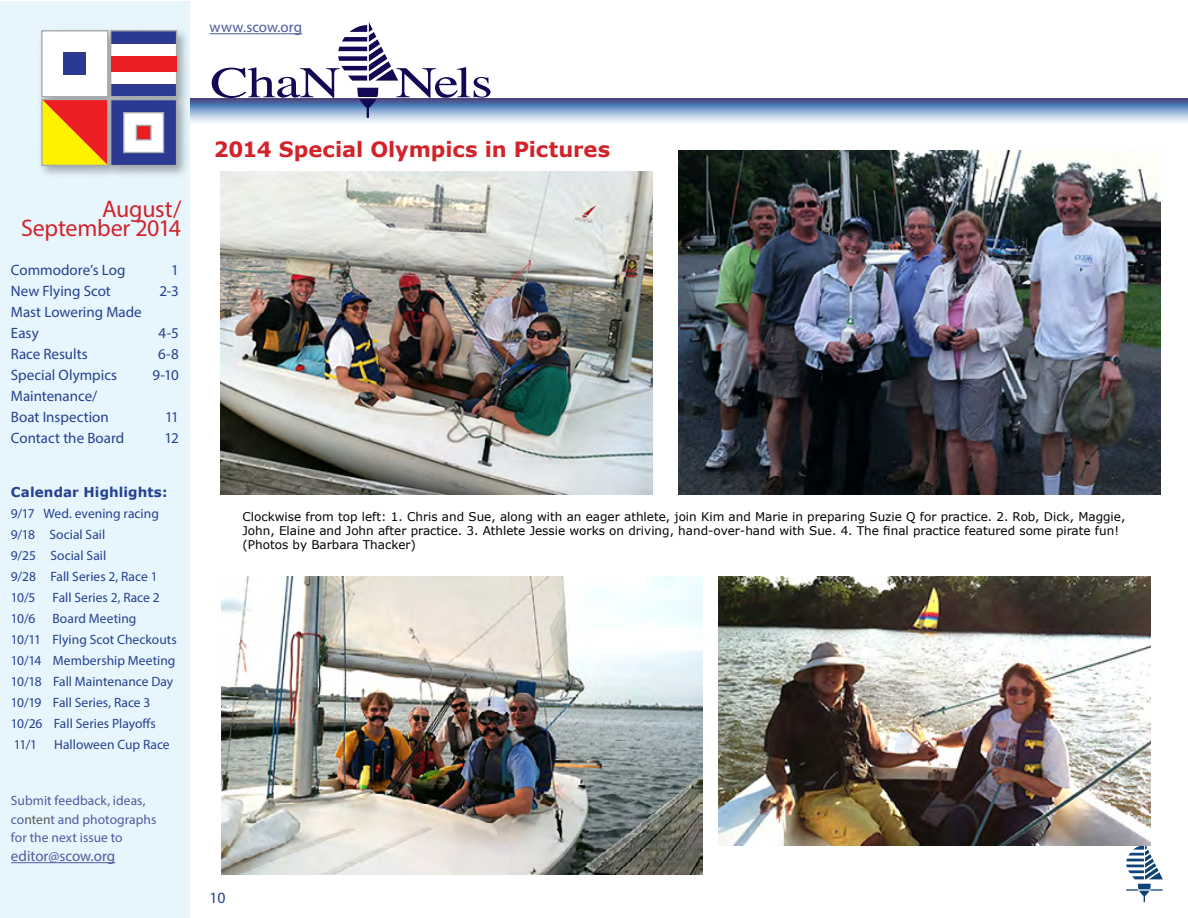
<style>
.page{position:relative;width:1188px;height:918px;background:#fff}
.page>*{position:absolute;margin:0;border:0;box-sizing:border-box;transform-origin:0 0}
.t1{font:43.95px "Times";letter-spacing:-.015em;color:#120853;scale:1.29 1}
.t2{font:24px/18.8px "Myriad Pro";letter-spacing:-.01em;color:#d2232a;text-align:right}
.t3{font:700 21px "Verdana";letter-spacing:-.005em;color:#d2232a}
.t4{font:15.75px "Myriad Pro";color:#25408f}
.t5{font:15px/21px "Myriad Pro";color:#25408f}
.t6{font:15px "Myriad Pro";color:#4f5b9e}
.t7{font:13.5px/21px "Myriad Pro";color:#25408f}
.t8{font:13.5px/18.8px "Myriad Pro";letter-spacing:.005em;color:#4f5b9e}
.t9{font:700 13.5px "Verdana";letter-spacing:.005em;color:#25408f}
.t10{font:12px/14.4px "Verdana";color:#000}
.s1{color:#58595b}
</style>
<div class="page">
<div style="left:0;top:1px;width:190px;height:916px;background:#e7f6fd"></div>
<hr style="left:210px;top:33px;width:92px;height:1px;background:#4f5b9e">
<div style="left:38px;top:26px;width:153px;height:153px;background:#000;opacity:.32"></div>
<div style="left:42px;top:31px;width:66px;height:66px;background:#fff"></div>
<div style="left:41px;top:30px;width:67px;height:67px;border:1px solid #a7a9ac"></div>
<div style="left:63px;top:52px;width:23px;height:23px;background:#2b3990"></div>
<div style="left:111px;top:31px;width:66px;height:66px;background:#2b3990"></div>
<div style="left:111px;top:44px;width:66px;height:39px;background:#fff"></div>
<div style="left:110px;top:30px;width:67px;height:67px;border:1px solid #a7a9ac"></div>
<div style="left:111px;top:56px;width:66px;height:15px;background:#ed1d24"></div>
<svg style="left:43px;top:101px;width:63px;height:63px;background:#f58911"></svg>
<div style="left:41px;top:99px;width:67px;height:67px;border:1px solid #a7a9ac"></div>
<div style="left:111px;top:100px;width:66px;height:66px;background:#2b3990"></div>
<div style="left:110px;top:99px;width:67px;height:67px;border:1px solid #a7a9ac"></div>
<div style="left:124px;top:113px;width:40px;height:40px;background:#fff"></div>
<div style="left:123px;top:112px;width:41px;height:41px;border:1px solid #a7a9ac"></div>
<div style="left:136px;top:125px;width:15px;height:15px;background:#ed1d24"></div>
<div style="left:136px;top:125px;width:16px;height:15px;border:1px solid #a7a9ac"></div>
<svg style="left:190px;top:99px;width:997px;height:26px"></svg>
<svg style="left:338px;top:22px;width:60px;height:59px"></svg>
<svg style="left:357px;top:88px;width:21px;height:30px"></svg>
<svg style="left:1126px;top:846px;width:37px;height:56px"></svg>
<img style="left:719px;top:576px;width:432px;height:270px">
<img style="left:222px;top:576px;width:481px;height:298px">
<img style="left:220px;top:172px;width:432px;height:323px">
<img style="left:679px;top:151px;width:482px;height:343px">
<hr style="left:11px;top:862px;width:104px;height:1px;background:#4f5b9e">
<h2 class="t2" style="left:21px;top:199px;width:162px">August/<br>September 2014</h2>
<p class="t5" style="left:11px;top:259px;width:116px">Commodore’s Log</p>
<p class="t5" style="left:171px;top:259px;width:9px">1</p>
<p class="t5" style="left:11px;top:280px;width:101px">New Flying Scot</p>
<p class="t5" style="left:159px;top:280px;width:21px">2-3</p>
<p class="t5" style="left:11px;top:301px;width:132px">Mast Lowering Made<br>Easy</p>
<p class="t5" style="left:159px;top:322px;width:22px">4-5</p>
<p class="t5" style="left:11px;top:343px;width:78px">Race Results</p>
<p class="t5" style="left:158px;top:343px;width:22px">6-8</p>
<p class="t5" style="left:11px;top:364px;width:108px">Special Olympics</p>
<p class="t5" style="left:152px;top:364px;width:28px">9-10</p>
<p class="t5" style="left:11px;top:385px;width:99px">Maintenance/<br>Boat Inspection</p>
<p class="t5" style="left:165px;top:406px;width:15px">11</p>
<p class="t5" style="left:11px;top:427px;width:115px">Contact the Board</p>
<p class="t5" style="left:165px;top:427px;width:16px">12</p>
<p class="t9" style="left:11px;top:482px;width:158px">Calendar Highlights:</p>
<p class="t7" style="left:11px;top:502px;width:149px">9/17 Wed. evening racing<br>9/18 Social Sail<br>9/25 Social Sail<br>9/28 Fall Series 2, Race 1<br>10/5</p>
<p class="t7" style="left:53px;top:587px;width:109px">Fall Series 2, Race 2</p>
<p class="t7" style="left:11px;top:608px;width:167px;text-indent:42px">Board Meeting<br>10/11 Flying Scot Checkouts<br>10/14 Membership Meeting<br>10/18 Fall Maintenance Day<br>10/19 Fall Series, Race 3<br>10/26 Fall Series Playoffs<br>11/1</p>
<p class="t7" style="left:11px;top:608px;width:26px">10/6</p>
<p class="t7" style="left:54px;top:734px;width:117px">Halloween Cup Race</p>
<p class="t8" style="left:11px;top:791px;width:147px">Submit feedback, ideas, co<span class="s1">nten</span>t and photographs for the next issue to</p>
<p class="t6" style="left:11px;top:847px;width:106px">editor@scow.org</p>
<p class="t6" style="left:210px;top:18px;width:94px">www.scow.org</p>
<h1 class="t1" style="left:210px;top:41px;width:102px">ChaN</h1>
<h1 class="t1" style="left:396px;top:41px;width:77px">Nels</h1>
<h3 class="t3" style="left:214px;top:134px;width:398px">2014 Special Olympics in Pictures</h3>
<p class="t10" style="left:243px;top:509px;width:884px">Clockwise from top left: 1. Chris and Sue, along with an eager athlete, join Kim and Marie in preparing Suzie Q for practice. 2. Rob, Dick, Maggie,<br>John, Elaine and John after practice. 3. Athlete Jessie works on driving, hand-over-hand with Sue. 4. The final practice featured some pirate fun! (Photos by Barbara Thacker)</p>
<h3 class="t4" style="left:210px;top:888px;width:18px">10</h3>
</div>
